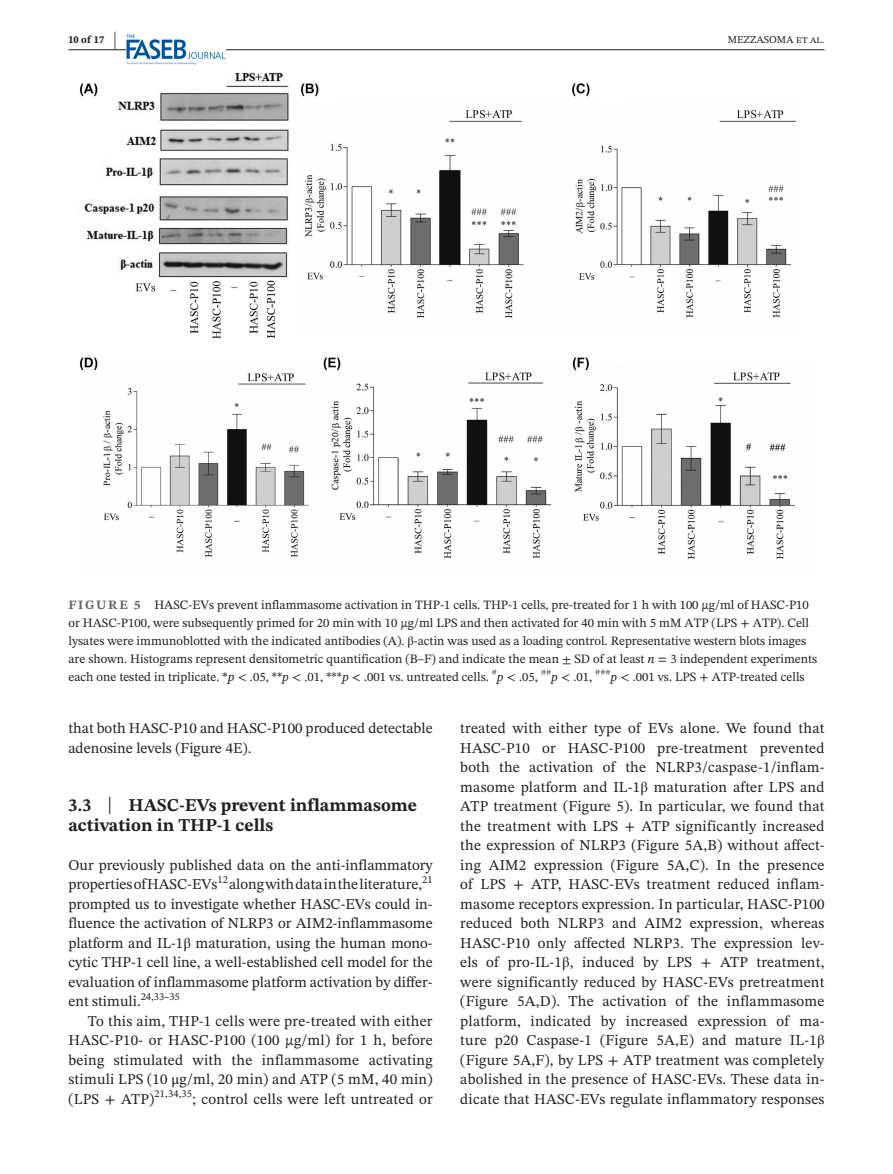
<style>
.page{position:relative;width:893px;height:1174px;background:#fff}
.page>*{position:absolute;margin:0;border:0;box-sizing:border-box;transform-origin:0 0}
.t1{font:700 18px/19.5px "STIX Two Text";color:#231f20}
.t2{font:15px/19.5px "STIX Two Text";color:#231f20;text-align:justify}
.t3{font:12.75px/18px "STIX Two Text";color:#231f20}
.t4{font:10.5px "STIX Two Text";color:#231f20}
.t5{font:700 10.5px "STIX Two Text";color:#231f20}
.t6{font:8.85px "STIX Two Text";color:#231f20}
.s1{font-size:21px}
.s2{font-weight:700;color:#636366}
.s3{font-family:"STIX"}
.s4{font-style:italic}
.s5{font-weight:400;font-size:23.7px}
</style>
<div class="page">
<hr style="left:68px;top:49px;width:756px;height:1px;background:#231f20">
<img style="left:126px;top:35px;width:99px;height:30px">
<img style="left:80px;top:72px;width:717px;height:487px">
<p class="t5" style="left:68px;top:32px;width:50px">10 of 17 <span class="s1">|</span></p>
<p class="t4" style="left:728px;top:32px;width:98px">MEZZASOMA et al.</p>
<p class="t3" style="left:68px;top:595px;width:750px"><span class="s2">FIGURE 5</span> HASC-EVs prevent inflammasome activation in THP-1 cells. THP-1 cells, pre-treated for 1 h with 100 µg/ml of HASC-P10 or HASC-P100, were subsequently primed for 20 min with 10 µg/ml LPS and then activated for 40 min with 5 mM ATP (LPS + ATP). Cell lysates were immunoblotted with the indicated antibodies (A). <span class="s3">β</span>-actin was used as a loading control. Representative western blots images are shown. Histograms represent densitometric quantification (B–F) and indicate the mean ± SD of at least <span class="s4">n</span> = 3 independent experiments each one tested in triplicate. *<span class="s4">p</span> &lt; .05, **<span class="s4">p</span> &lt; .01, ***<span class="s4">p</span> &lt; .001 vs. untreated cells.</p>
<p class="t6" style="left:492px;top:665px;width:7px">#</p>
<p class="t3" style="left:497px;top:667px;width:43px"><span class="s4">p</span> &lt; .05,</p>
<p class="t6" style="left:541px;top:665px;width:12px">##</p>
<p class="t3" style="left:551px;top:667px;width:43px"><span class="s4">p</span> &lt; .01,</p>
<p class="t6" style="left:595px;top:665px;width:17px">###</p>
<p class="t3" style="left:611px;top:667px;width:195px"><span class="s4">p</span> &lt; .001 vs. LPS + ATP-treated cells</p>
<p class="t2" style="left:68px;top:718px;width:366px">that both HASC-P10 and HASC-P100 produced detectable adenosine levels (Figure 4E).</p>
<p class="t1" style="left:68px;top:796px;width:350px">3.3 <span class="s5">|</span> HASC-EVs prevent inflammasome activation in THP-1 cells</p>
<p class="t2" style="left:68px;top:855px;width:366px">Our previously published data on the anti-inflammatory properties of HASC-EVs</p>
<p class="t4" style="left:217px;top:871px;width:12px">12</p>
<p class="t2" style="left:229px;top:874px;width:195px">along with data in the literature,</p>
<p class="t4" style="left:422px;top:871px;width:12px">21</p>
<p class="t2" style="left:68px;top:894px;width:366px">prompted us to investigate whether HASC-EVs could in&shy;fluence the activation of NLRP3 or AIM2-inflammasome platform and IL-1<span class="s3">β</span> maturation, using the human mono&shy;cytic THP-1 cell line, a well-established cell model for the evaluation of inflammasome platform activation by differ&shy;ent stimuli.</p>
<p class="t4" style="left:141px;top:988px;width:41px">24,33–35</p>
<p class="t2" style="left:68px;top:1011px;width:366px;text-indent:19px">To this aim, THP-1 cells were pre-treated with either HASC-P10- or HASC-P100 (100 µg/ml) for 1 h, before being stimulated with the inflammasome activating stimuli LPS (10 <span class="s3">μ</span>g/ml, 20 min) and ATP (5 mM, 40 min) (LPS + ATP)</p>
<p class="t4" style="left:155px;top:1086px;width:39px">21,34,35</p>
<p class="t2" style="left:192px;top:1089px;width:242px">; control cells were left untreated or</p>
<p class="t2" style="left:460px;top:718px;width:366px">treated with either type of EVs alone. We found that HASC-P10 or HASC-P100 pre-treatment prevented both the activation of the NLRP3/caspase-1/inflam&shy;masome platform and IL-1<span class="s3">β</span> maturation after LPS and ATP treatment (Figure 5). In particular, we found that the treatment with LPS + ATP significantly increased the expression of NLRP3 (Figure 5A,B) without affect&shy;ing AIM2 expression (Figure 5A,C). In the presence of LPS + ATP, HASC-EVs treatment reduced inflam&shy;masome receptors expression. In particular, HASC-P100 reduced both NLRP3 and AIM2 expression, whereas HASC-P10 only affected NLRP3. The expression lev&shy;els of pro-IL-1<span class="s3">β</span>, induced by LPS + ATP treatment, were significantly reduced by HASC-EVs pretreatment (Figure 5A,D). The activation of the inflammasome platform, indicated by increased expression of ma&shy;ture p20 Caspase-1 (Figure 5A,E) and mature IL-1<span class="s3">β </span>(Figure 5A,F), by LPS + ATP treatment was completely abolished in the presence of HASC-EVs. These data in&shy;dicate that HASC-EVs regulate inflammatory responses</p>
</div>
